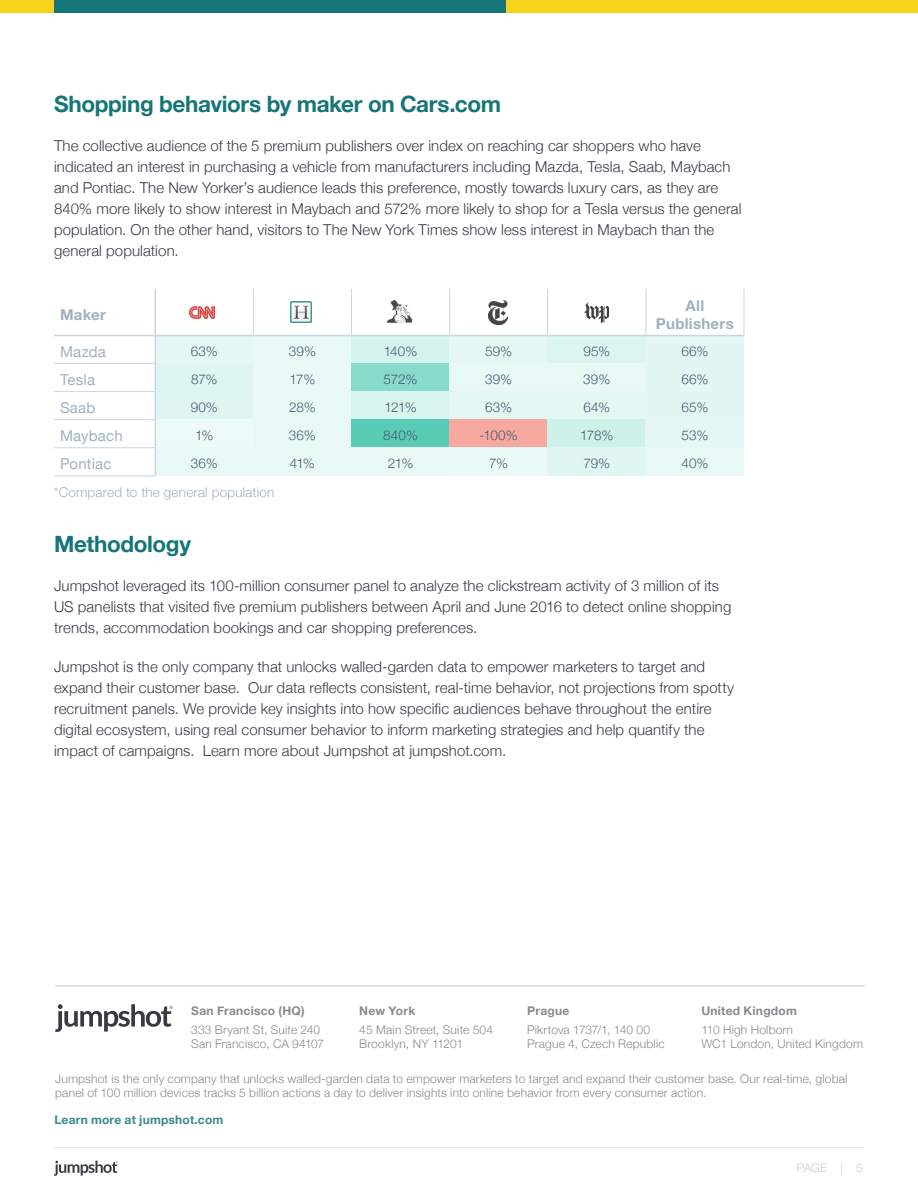
<style>
.page{position:relative;width:918px;height:1188px;background:#fff}
.page>*{position:absolute;margin:0;border:0;box-sizing:border-box;transform-origin:0 0}
.t1{font:700 22.5px "Helvetica Neue";letter-spacing:-.015em;color:#167577}
.t2{font:300 15px/21px "Helvetica Neue";letter-spacing:.005em;color:#3a3a46}
.t3{font:15px "Helvetica Neue";letter-spacing:.01em;color:#a1b1bf}
.t4{font:700 15px/18px "Helvetica Neue";letter-spacing:.02em;color:#a1b1bf;text-align:center}
.t5{font:300 13.5px "Helvetica Neue";letter-spacing:.01em;color:#475b6f}
.t6{font:300 13.5px "Helvetica Neue";letter-spacing:.015em;color:#a1b1bf}
.t7{font:300 12px/14.4px "Helvetica Neue";letter-spacing:.015em;color:#898990}
.t8{font:700 12px "Helvetica Neue";letter-spacing:.02em;color:#898990}
.t9{font:700 12px "Helvetica Neue";letter-spacing:.015em;color:#398a8b}
.t10{font:300 12px "Helvetica Neue";color:#c2cfdb}
</style>
<div class="page">
<hr style="left:54px;top:1147px;width:810px;height:1px;background:#e6e7e8">
<svg style="left:54px;top:1161px;width:64px;height:15px"></svg>
<div style="left:0;top:0;width:918px;height:12px;background:#f9d21b"></div>
<div style="left:54px;top:0;width:452px;height:12px;background:#167577"></div>
<div style="left:155px;top:335px;width:98px;height:29px;background:#e3f7f3"></div>
<div style="left:253px;top:335px;width:99px;height:29px;background:#e7f8f5"></div>
<div style="left:352px;top:335px;width:98px;height:29px;background:#d5f3ed"></div>
<div style="left:450px;top:335px;width:98px;height:29px;background:#e4f7f3"></div>
<div style="left:548px;top:335px;width:98px;height:29px;background:#ddf5f0"></div>
<div style="left:646px;top:336px;width:98px;height:56px;background:#e2f7f3"></div>
<div style="left:155px;top:364px;width:98px;height:28px;background:#def6f1"></div>
<div style="left:253px;top:364px;width:99px;height:28px;background:#eaf9f6"></div>
<div style="left:352px;top:364px;width:98px;height:28px;background:#88dbcb"></div>
<div style="left:450px;top:364px;width:98px;height:28px;background:#e7f8f5"></div>
<div style="left:548px;top:364px;width:98px;height:28px;background:#e7f8f5"></div>
<div style="left:155px;top:392px;width:98px;height:28px;background:#def5f1"></div>
<div style="left:253px;top:392px;width:99px;height:28px;background:#e8f9f6"></div>
<div style="left:352px;top:392px;width:98px;height:28px;background:#d8f4ee"></div>
<div style="left:450px;top:392px;width:98px;height:28px;background:#e3f7f3"></div>
<div style="left:548px;top:392px;width:98px;height:28px;background:#e3f7f3"></div>
<div style="left:646px;top:392px;width:98px;height:28px;background:#e2f7f3"></div>
<div style="left:155px;top:420px;width:98px;height:28px;background:#edfaf8"></div>
<div style="left:253px;top:420px;width:99px;height:28px;background:#e7f8f5"></div>
<div style="left:352px;top:420px;width:98px;height:28px;background:#5accb6"></div>
<div style="left:450px;top:420px;width:98px;height:28px;background:#f7a8a0"></div>
<div style="left:548px;top:420px;width:98px;height:28px;background:#cef1ea"></div>
<div style="left:646px;top:420px;width:98px;height:28px;background:#e5f7f4"></div>
<div style="left:155px;top:448px;width:98px;height:28px;background:#e7f8f5"></div>
<div style="left:253px;top:448px;width:99px;height:28px;background:#e7f8f5"></div>
<div style="left:352px;top:448px;width:98px;height:28px;background:#e9f9f6"></div>
<div style="left:450px;top:448px;width:98px;height:28px;background:#ecfaf7"></div>
<div style="left:548px;top:448px;width:98px;height:28px;background:#e0f6f2"></div>
<div style="left:646px;top:448px;width:98px;height:28px;background:#e7f8f5"></div>
<hr style="left:253px;top:289px;width:1px;height:46px;background:#c9d5df">
<hr style="left:351px;top:289px;width:1px;height:46px;background:#c9d5df">
<hr style="left:449px;top:289px;width:1px;height:46px;background:#c9d5df">
<hr style="left:547px;top:289px;width:1px;height:46px;background:#c9d5df">
<hr style="left:646px;top:289px;width:1px;height:46px;background:#c9d5df">
<hr style="left:744px;top:289px;width:1px;height:46px;background:#c9d5df">
<hr style="left:54px;top:363px;width:101px;height:1px;background:#c9d5df">
<hr style="left:54px;top:391px;width:101px;height:1px;background:#c9d5df">
<hr style="left:54px;top:419px;width:101px;height:1px;background:#c9d5df">
<hr style="left:54px;top:447px;width:101px;height:1px;background:#c9d5df">
<hr style="left:54px;top:475px;width:102px;height:1px;background:#c9d5df">
<hr style="left:54px;top:335px;width:101px;height:1px;background:#c9d5df">
<hr style="left:155px;top:335px;width:98px;height:1px;background:#c9d5df">
<hr style="left:253px;top:335px;width:99px;height:1px;background:#c9d5df">
<hr style="left:352px;top:335px;width:98px;height:1px;background:#c9d5df">
<hr style="left:450px;top:335px;width:98px;height:1px;background:#c9d5df">
<hr style="left:548px;top:335px;width:98px;height:1px;background:#c9d5df">
<hr style="left:646px;top:335px;width:98px;height:1px;background:#c9d5df">
<hr style="left:155px;top:289px;width:1px;height:46px;background:#c9d5df">
<svg style="left:155px;top:336px;width:1px;height:139px"></svg>
<img style="left:584px;top:302px;width:25px;height:21px">
<img style="left:290px;top:301px;width:22px;height:22px">
<img style="left:489px;top:300px;width:18px;height:24px">
<img style="left:190px;top:306px;width:25px;height:12px">
<img style="left:386px;top:300px;width:27px;height:23px">
<svg style="left:55px;top:1004px;width:118px;height:28px"></svg>
<hr style="left:55px;top:985px;width:810px;height:2px;background:#d7d7da">
<h1 class="t1" style="left:54px;top:86px;width:449px">Shopping behaviors by maker on Cars.com</h1>
<p class="t2" style="left:54px;top:134px;width:689px">The collective audience of the 5 premium publishers over index on reaching car shoppers who have indicated an interest in purchasing a vehicle from manufacturers including Mazda, Tesla, Saab, Maybach and Pontiac. The New Yorker’s audience leads this preference, mostly towards luxury cars, as they are 840% more likely to show interest in Maybach and 572% more likely to shop for a Tesla versus the general population. On the other hand, visitors to The New York Times show less interest in Maybach than the general population.</p>
<p class="t4" style="left:60px;top:306px;width:47px">Maker</p>
<p class="t4" style="left:656px;top:297px;width:79px">All<br>Publishers</p>
<p class="t3" style="left:60px;top:341px;width:48px">Mazda</p>
<p class="t5" style="left:191px;top:340px;width:29px">63%</p>
<p class="t5" style="left:289px;top:340px;width:29px">39%</p>
<p class="t5" style="left:384px;top:340px;width:35px">140%</p>
<p class="t5" style="left:485px;top:340px;width:28px">59%</p>
<p class="t5" style="left:583px;top:340px;width:28px">95%</p>
<p class="t5" style="left:681px;top:340px;width:29px">66%</p>
<p class="t3" style="left:60px;top:369px;width:37px">Tesla</p>
<p class="t5" style="left:191px;top:368px;width:28px">87%</p>
<p class="t5" style="left:290px;top:368px;width:27px">17%</p>
<p class="t5" style="left:384px;top:368px;width:35px">572%</p>
<p class="t5" style="left:485px;top:368px;width:29px">39%</p>
<p class="t5" style="left:583px;top:368px;width:29px">39%</p>
<p class="t5" style="left:681px;top:368px;width:29px">66%</p>
<p class="t3" style="left:60px;top:397px;width:37px">Saab</p>
<p class="t5" style="left:191px;top:396px;width:29px">90%</p>
<p class="t5" style="left:289px;top:396px;width:28px">28%</p>
<p class="t5" style="left:384px;top:396px;width:34px">121%</p>
<p class="t5" style="left:485px;top:396px;width:29px">63%</p>
<p class="t5" style="left:584px;top:396px;width:28px">64%</p>
<p class="t5" style="left:682px;top:396px;width:28px">65%</p>
<p class="t3" style="left:60px;top:425px;width:64px">Maybach</p>
<p class="t5" style="left:195px;top:425px;width:20px">1%</p>
<p class="t5" style="left:289px;top:425px;width:29px">36%</p>
<p class="t5" style="left:383px;top:425px;width:36px">840%</p>
<p class="t5" style="left:480px;top:425px;width:40px">-100%</p>
<p class="t5" style="left:580px;top:425px;width:35px">178%</p>
<p class="t5" style="left:681px;top:425px;width:28px">53%</p>
<p class="t3" style="left:60px;top:453px;width:53px">Pontiac</p>
<p class="t5" style="left:191px;top:453px;width:29px">36%</p>
<p class="t5" style="left:290px;top:453px;width:27px">41%</p>
<p class="t5" style="left:388px;top:453px;width:27px">21%</p>
<p class="t5" style="left:489px;top:453px;width:21px">7%</p>
<p class="t5" style="left:583px;top:453px;width:28px">79%</p>
<p class="t5" style="left:681px;top:453px;width:29px">40%</p>
<p class="t6" style="left:54px;top:481px;width:222px">*Compared to the general population</p>
<h1 class="t1" style="left:54px;top:526px;width:139px">Methodology</h1>
<p class="t2" style="left:54px;top:574px;width:679px">Jumpshot leveraged its 100-million consumer panel to analyze the clickstream activity of 3 million of its<br>US panelists that visited five premium publishers between April and June 2016 to detect online shopping trends, accommodation bookings and car shopping preferences.</p>
<p class="t2" style="left:54px;top:655px;width:682px">Jumpshot is the only company that unlocks walled-garden data to empower marketers to target and expand their customer base. Our data reflects consistent, real-time behavior, not projections from spotty recruitment panels. We provide key insights into how specific audiences behave throughout the entire digital ecosystem, using real consumer behavior to inform marketing strategies and help quantify the impact of campaigns. Learn more about Jumpshot at jumpshot.com.</p>
<p class="t8" style="left:191px;top:1001px;width:115px">San Francisco (HQ)</p>
<p class="t7" style="left:191px;top:1021px;width:134px">333 Bryant St, Suite 240<br>San Francisco, CA 94107</p>
<p class="t8" style="left:359px;top:1001px;width:57px">New York</p>
<p class="t7" style="left:359px;top:1021px;width:135px">45 Main Street, Suite 504<br>Brooklyn, NY 11201</p>
<p class="t8" style="left:527px;top:1001px;width:44px">Prague</p>
<p class="t7" style="left:527px;top:1021px;width:139px">Pikrtova 1737/1, 140 00<br>Prague 4, Czech Republic</p>
<p class="t8" style="left:701px;top:1001px;width:97px">United Kingdom</p>
<p class="t7" style="left:701px;top:1021px;width:163px">110 High Holborn<br>WC1 London, United Kingdom</p>
<p class="t7" style="left:55px;top:1070px;width:794px">Jumpshot is the only company that unlocks walled-garden data to empower marketers to target and expand their customer base. Our real-time, global panel of 100 million devices tracks 5 billion actions a day to deliver insights into online behavior from every consumer action.</p>
<p class="t9" style="left:54px;top:1110px;width:171px">Learn more at jumpshot.com</p>
<p class="t10" style="left:797px;top:1158px;width:67px">PAGE | 5</p>
</div>
